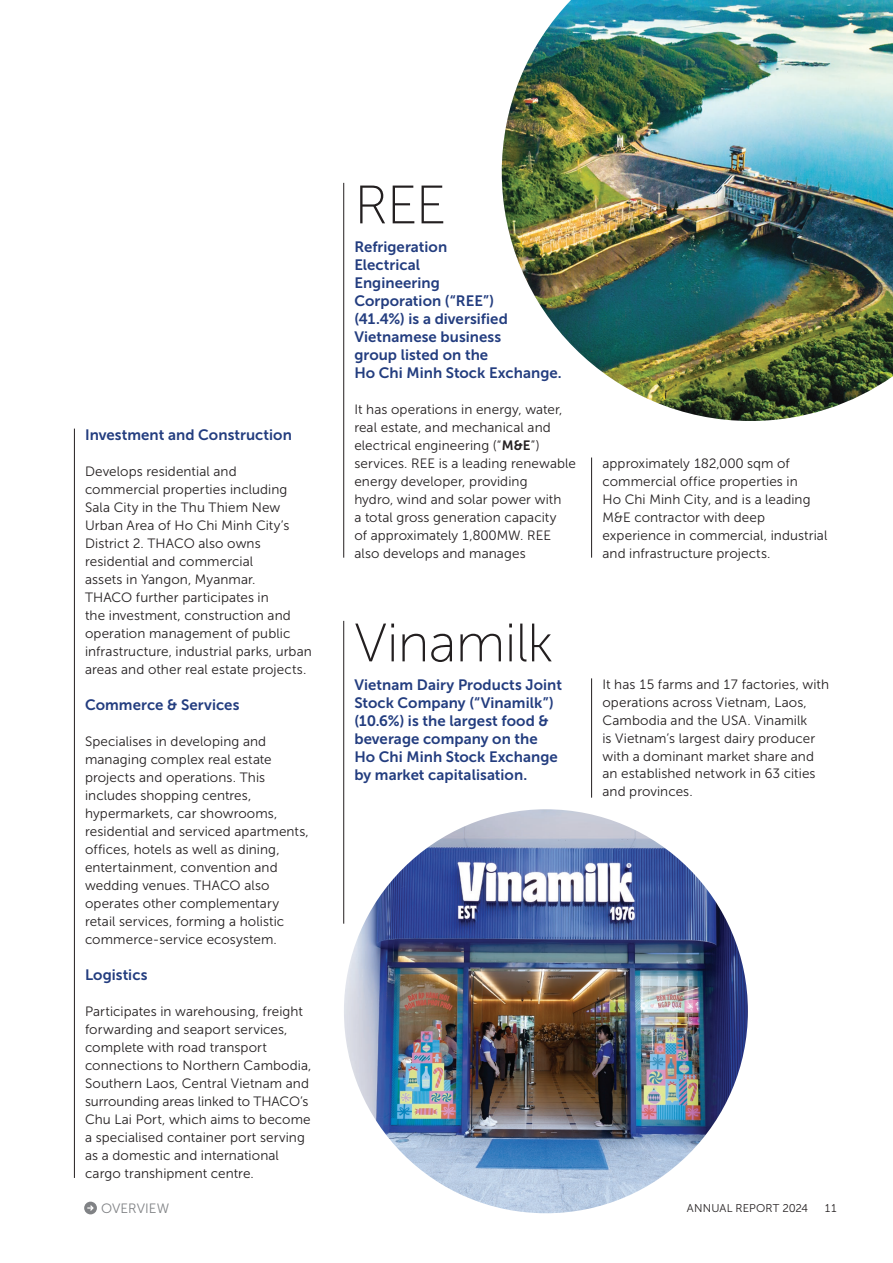
<style>
.page{position:relative;width:893px;height:1263px;background:#fff}
.page>*{position:absolute;margin:0;border:0;box-sizing:border-box;transform-origin:0 0}
.t1{font:54px "Museo Sans 100";letter-spacing:-.015em;color:#231f20}
.t2{font:15px/18px "Museo Sans 700";letter-spacing:.005em;color:#233d7f}
.t3{font:13.5px/18px "Museo Sans 300";letter-spacing:.005em;color:#231f20}
.t4{font:13.5px "Museo Sans 300";letter-spacing:.005em;color:#808285}
.t5{font:11.25px "Museo Sans 300";letter-spacing:.015em;color:#231f20}
.s1{font-family:"Museo Sans 700"}
</style>
<div class="page">
<hr style="left:74px;top:429px;width:1px;height:749px;background:#231f20">
<hr style="left:343px;top:183px;width:1px;height:375px;background:#231f20">
<hr style="left:591px;top:457px;width:1px;height:101px;background:#231f20">
<hr style="left:591px;top:678px;width:1px;height:120px;background:#231f20">
<hr style="left:343px;top:621px;width:1px;height:303px;background:#231f20">
<img style="left:502px;top:0;width:391px;height:421px">
<img style="left:344px;top:809px;width:404px;height:404px;border-radius:202px">
<svg style="left:84px;top:1201px;width:13px;height:13px"></svg>
<svg style="left:87px;top:1205px;width:7px;height:6px"></svg>
<p class="t2" style="left:85px;top:426px;width:208px">Investment and Construction</p>
<p class="t3" style="left:85px;top:462px;width:228px">Develops residential and commercial properties including<br>Sala City in the Thu Thiem New<br>Urban Area of Ho Chi Minh City’s<br>District 2. THACO also owns residential and commercial<br>assets in Yangon, Myanmar.<br>THACO further participates in<br>the investment, construction and operation management of public infrastructure, industrial parks, urban areas and other real estate projects.</p>
<p class="t2" style="left:85px;top:696px;width:156px">Commerce &amp; Services</p>
<p class="t3" style="left:85px;top:732px;width:225px">Specialises in developing and managing complex real estate projects and operations. This includes shopping centres, hypermarkets, car showrooms, residential and serviced apartments, offices, hotels as well as dining, entertainment, convention and wedding venues. THACO also operates other complementary retail services, forming a holistic commerce-service ecosystem.</p>
<p class="t2" style="left:85px;top:966px;width:64px">Logistics</p>
<p class="t3" style="left:85px;top:1002px;width:228px">Participates in warehousing, freight forwarding and seaport services, complete with road transport connections to Northern Cambodia, Southern Laos, Central Vietnam and surrounding areas linked to THACO’s Chu Lai Port, which aims to become a specialised container port serving as a domestic and international cargo transhipment centre.</p>
<h1 class="t1" style="left:354px;top:176px;width:94px">REE</h1>
<p class="t2" style="left:354px;top:237px;width:209px">Refrigeration<br>Electrical<br>Engineering<br>Corporation (“REE”)<br>(41.4%) is a diversified<br>Vietnamese business<br>group listed on the<br>Ho Chi Minh Stock Exchange.</p>
<p class="t3" style="left:354px;top:400px;width:223px">It has operations in energy, water, real estate, and mechanical and electrical engineering (“<span class="s1">M&amp;E</span>”) services. REE is a leading renewable energy developer, providing<br>hydro, wind and solar power with<br>a total gross generation capacity<br>of approximately 1,800MW. REE also develops and manages</p>
<h1 class="t1" style="left:354px;top:614px;width:200px">Vinamilk</h1>
<p class="t2" style="left:354px;top:675px;width:209px">Vietnam Dairy Products Joint<br>Stock Company (“Vinamilk”) (10.6%) is the largest food &amp; beverage company on the<br>Ho Chi Minh Stock Exchange by market capitalisation.</p>
<p class="t3" style="left:602px;top:454px;width:226px">approximately 182,000 sqm of commercial office properties in<br>Ho Chi Minh City, and is a leading<br>M&amp;E contractor with deep experience in commercial, industrial and infrastructure projects.</p>
<p class="t3" style="left:602px;top:675px;width:228px">It has 15 farms and 17 factories, with operations across Vietnam, Laos,<br>Cambodia and the USA. Vinamilk<br>is Vietnam’s largest dairy producer with a dominant market share and an established network in 63 cities and provinces.</p>
<p class="t4" style="left:101px;top:1201px;width:70px">OVERVIEW</p>
<p class="t5" style="left:687px;top:1202px;width:123px">ANNUAL REPORT 2024</p>
<p class="t5" style="left:824px;top:1202px;width:14px">11</p>
</div>
